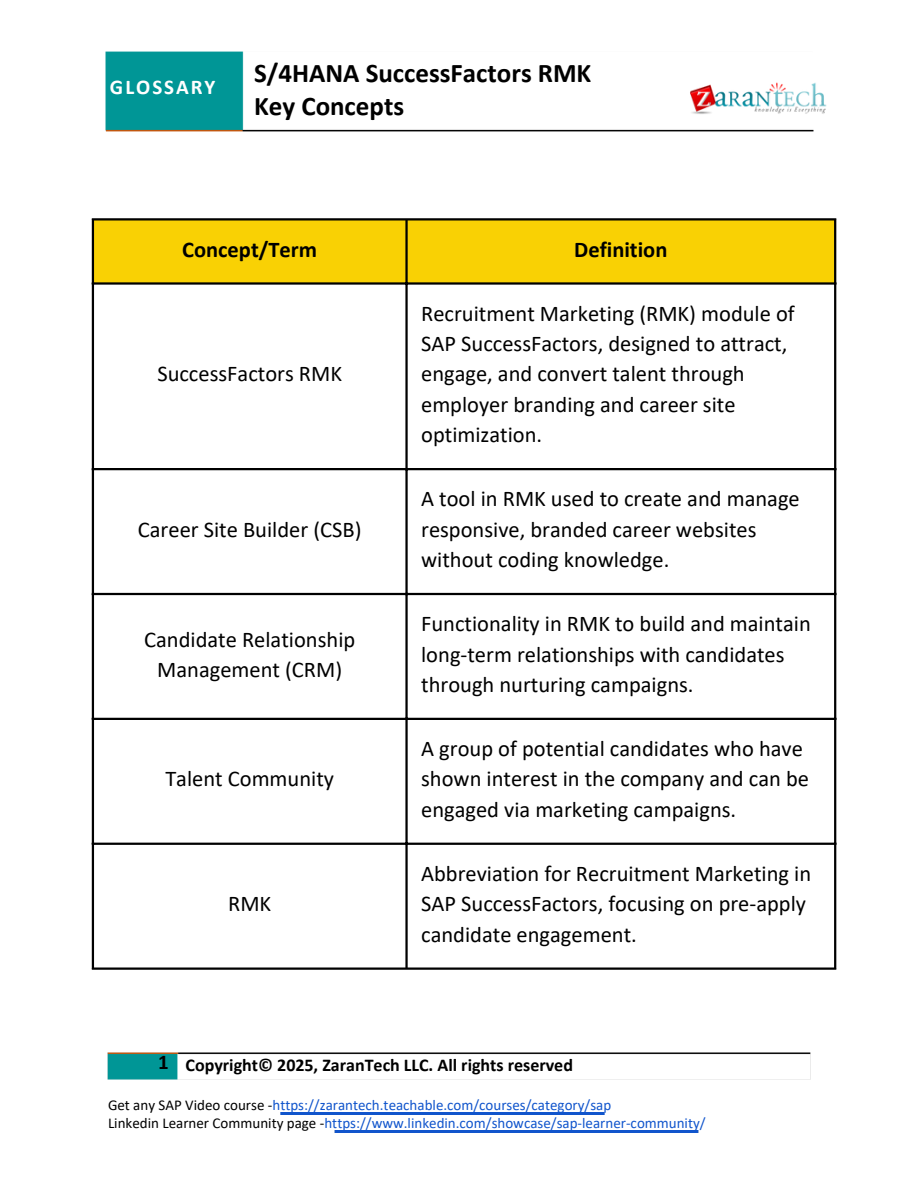
<style>
.page{position:relative;width:918px;height:1188px;background:#fff}
.page>*{position:absolute;margin:0;border:0;box-sizing:border-box;transform-origin:0 0}
.t1{font:700 27px/33.8px "Calibri";color:#000}
.t2{font:22.5px/30.3px "Calibri";color:#000}
.t3{font:700 22.5px "Calibri";color:#000}
.t4{font:700 21px "Calibri";letter-spacing:.095em;color:#fff}
.t5{font:700 21px "Calibri";color:#000}
.t6{font:700 18px "Calibri";color:#000}
.t7{font:15px "Calibri";color:#15c}
.s1{color:#000}
</style>
<div class="page">
<img style="left:280px;top:1113px;width:325px;height:1px">
<img style="left:334px;top:1131px;width:365px;height:1px">
<img style="left:107px;top:1052px;width:704px;height:28px">
<img style="left:105px;top:51px;width:709px;height:81px">
<img style="left:684px;top:79px;width:143px;height:37px">
<div style="left:94px;top:220px;width:740px;height:62px;background:#f9d104"></div>
<hr style="left:92px;top:220px;width:2px;height:748px;background:#000">
<hr style="left:405px;top:220px;width:3px;height:748px;background:#000">
<hr style="left:834px;top:220px;width:2px;height:748px;background:#000">
<hr style="left:92px;top:218px;width:744px;height:2px;background:#000">
<hr style="left:92px;top:282px;width:744px;height:3px;background:#000">
<hr style="left:92px;top:468px;width:744px;height:2px;background:#000">
<hr style="left:92px;top:593px;width:744px;height:2px;background:#000">
<hr style="left:92px;top:718px;width:744px;height:2px;background:#000">
<hr style="left:92px;top:843px;width:744px;height:2px;background:#000">
<hr style="left:92px;top:968px;width:744px;height:2px;background:#000">
<p class="t4" style="left:110px;top:78px;width:107px">GLOSSARY</p>
<h3 class="t1" style="left:254px;top:58px;width:339px">S/4HANA SuccessFactors RMK<br>Key Concepts</h3>
<h2 class="t3" style="left:182px;top:240px;width:137px">Concept/Term</h2>
<h1 class="t3" style="left:574px;top:240px;width:95px">Definition</h1>
<p class="t2" style="left:157px;top:361px;width:186px">SuccessFactors RMK</p>
<p class="t2" style="left:138px;top:516px;width:225px">Career Site Builder (CSB)</p>
<p class="t2" style="left:144px;top:626px;width:213px;text-align:center">Candidate Relationship<br>Management (CRM)</p>
<p class="t2" style="left:165px;top:766px;width:170px">Talent Community</p>
<p class="t2" style="left:228px;top:890px;width:45px">RMK</p>
<p class="t2" style="left:421px;top:300px;width:375px">Recruitment Marketing (RMK) module of SAP SuccessFactors, designed to attract, engage, and convert talent through employer branding and career site optimization.</p>
<p class="t2" style="left:421px;top:485px;width:380px">A tool in RMK used to create and manage responsive, branded career websites without coding knowledge.</p>
<p class="t2" style="left:421px;top:610px;width:391px">Functionality in RMK to build and maintain long-term relationships with candidates through nurturing campaigns.</p>
<p class="t2" style="left:421px;top:735px;width:389px">A group of potential candidates who have shown interest in the company and can be engaged via marketing campaigns.</p>
<p class="t2" style="left:421px;top:860px;width:392px">Abbreviation for Recruitment Marketing in<br>SAP SuccessFactors, focusing on pre-apply candidate engagement.</p>
<p class="t5" style="left:158px;top:1053px;width:12px">1</p>
<p class="t7" style="left:108px;top:1099px;width:505px"><span class="s1">Get any SAP Video course -</span>https://zarantech.teachable.com/courses/category/sap</p>
<p class="t7" style="left:108px;top:1117px;width:599px"><span class="s1">Linkedin Learner Community page -</span>https://www.linkedin.com/showcase/sap-learner-community/</p>
<p class="t6" style="left:186px;top:1057px;width:389px">Copyright© 2025, ZaranTech LLC. All rights reserved</p>
</div>
